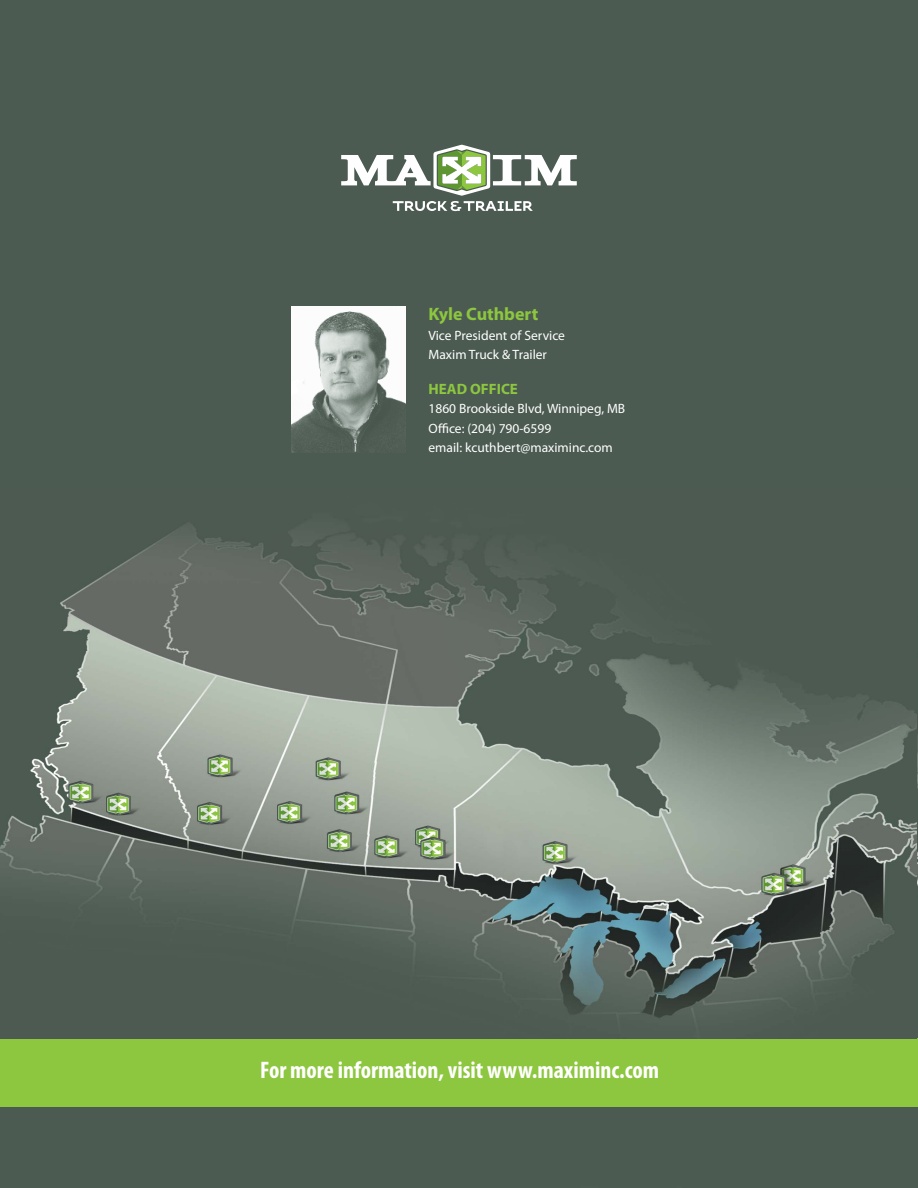
<style>
.page{position:relative;width:918px;height:1188px;background:#4b5b51}
.page>*{position:absolute;margin:0;border:0;box-sizing:border-box;transform-origin:0 0}
.t1{font:700 condensed 24px "Myriad Pro";color:#fff}
.t2{font:700 18px "Myriad Pro";color:#8dc63f}
.t3{font:700 15px "Myriad Pro";color:#8dc63f}
.t4{font:13.5px/19.5px "Myriad Pro";color:#fff}
</style>
<div class="page">
<div style="left:0;top:1039px;width:918px;height:68px;background:#8dc63f"></div>
<img style="left:292px;top:307px;width:114px;height:145px">
<svg style="left:341px;top:145px;width:236px;height:66px"></svg>
<img style="left:0;top:489px;width:917px;height:550px">
<h2 class="t2" style="left:429px;top:302px;width:111px">Kyle Cuthbert</h2>
<p class="t4" style="left:429px;top:325px;width:138px">Vice President of Service<br>Maxim Truck &amp; Trailer</p>
<p class="t3" style="left:429px;top:379px;width:91px">HEAD OFFICE</p>
<p class="t4" style="left:429px;top:399px;width:198px">1860 Brookside Blvd, Winnipeg, MB<br>Office: (204) 790-6599<br>email: kcuthbert@maximinc.com</p>
<h1 class="t1" style="left:260px;top:1055px;width:401px">For more information, visit www.maximinc.com</h1>
</div>
